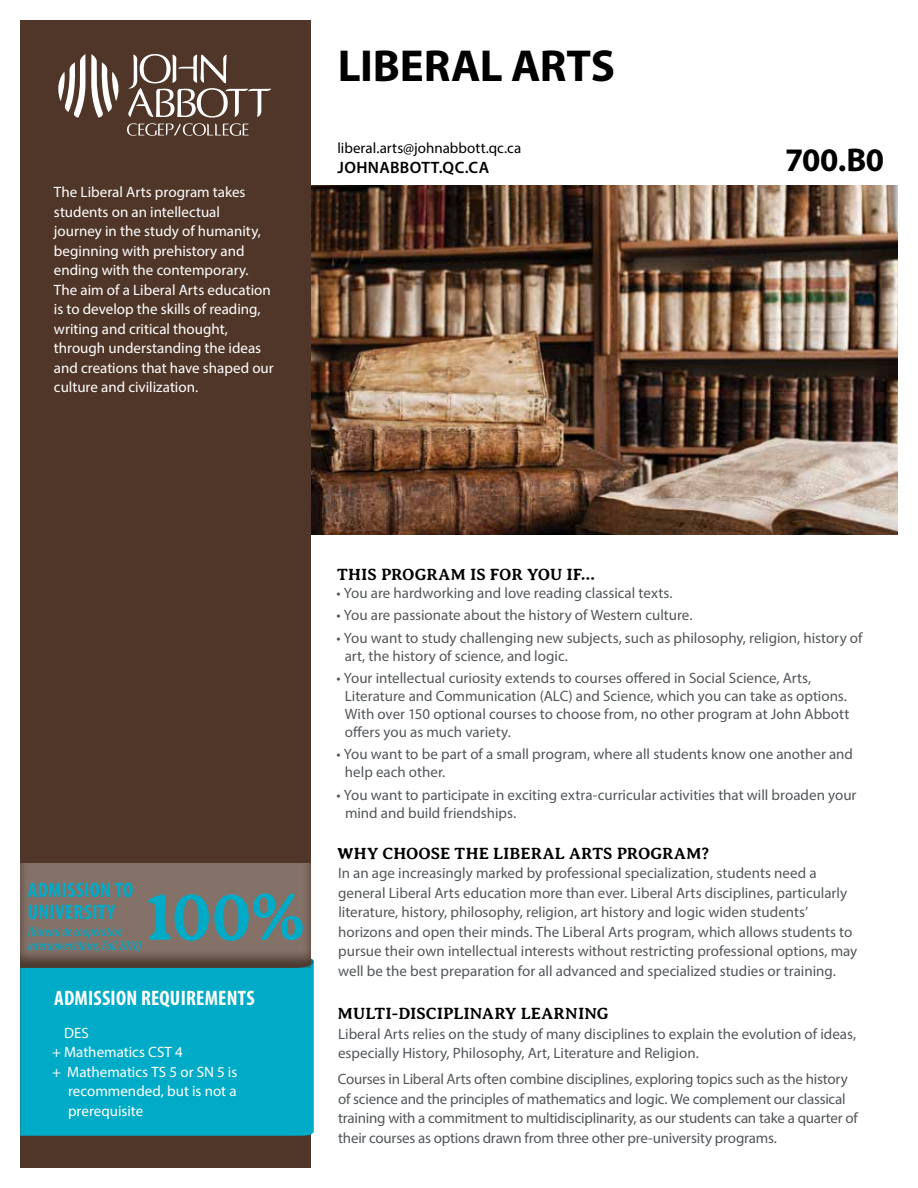
<style>
.page{position:relative;width:918px;height:1188px;background:#fff}
.page>*{position:absolute;margin:0;border:0;box-sizing:border-box;transform-origin:0 0}
.t1{font:700 69px "Averia Serif Libre";color:#00abc8}
.t2{font:700 45px "Myriad Pro";letter-spacing:-.005em;color:#000}
.t3{font:700 33px "Myriad Pro";color:#000}
.t4{font:700 condensed 21px "Myriad Pro";letter-spacing:.01em;color:#fff}
.t5{font:700 condensed 21px/22.5px "Myriad Pro";letter-spacing:.01em;color:#00abc8}
.t6{font:700 16.5px "Averia Serif Libre";letter-spacing:.005em;color:#000}
.t7{font:600 16.5px "Myriad Pro";letter-spacing:.02em;color:#000}
.t8{font:15px/19.5px "Myriad Pro";color:#53575a}
.t9{font:15px/19.5px "Myriad Pro";color:#fff}
.t10{font:15px "Myriad Pro";color:#000}
.t11{font:italic condensed 13.5px/13.5px "Myriad Pro";letter-spacing:.005em;color:#00abc8}
</style>
<div class="page">
<img style="left:310px;top:186px;width:588px;height:349px">
<div style="left:20px;top:20px;width:290px;height:1148px;background:#503629"></div>
<div style="left:20px;top:962px;width:294px;height:174px;background:#00abc8"></div>
<div style="left:19px;top:862px;width:293px;height:107px;background:#000;opacity:.75"></div>
<svg style="left:58px;top:54px;width:27px;height:64px"></svg>
<svg style="left:91px;top:54px;width:180px;height:82px"></svg>
<p class="t9" style="left:54px;top:182px;width:221px">The Liberal Arts program takes students on an intellectual<br>journey in the study of humanity, beginning with prehistory and ending with the contemporary.<br>The aim of a Liberal Arts education is to develop the skills of reading, writing and critical thought, through understanding the ideas and creations that have shaped our culture and civilization.</p>
<h2 class="t2" style="left:338px;top:36px;width:279px">LIBERAL ARTS</h2>
<p class="t10" style="left:338px;top:138px;width:185px">liberal.arts@johnabbott.qc.ca</p>
<h3 class="t3" style="left:785px;top:139px;width:101px">700.B0</h3>
<p class="t7" style="left:338px;top:157px;width:153px">JOHNABBOTT.QC.CA</p>
<h3 class="t5" style="left:28px;top:878px;width:107px">ADMISSION TO<br>UNIVERSITY</h3>
<p class="t11" style="left:28px;top:925px;width:116px">(Bureau de coopération interuniversitaire, Fall 2018)</p>
<h1 class="t1" style="left:144px;top:878px;width:164px">100%</h1>
<h3 class="t4" style="left:54px;top:985px;width:202px">ADMISSION REQUIREMENTS</h3>
<p class="t9" style="left:64px;top:1023px;width:26px">DES</p>
<p class="t9" style="left:52px;top:1042px;width:132px">+ Mathematics CST 4</p>
<p class="t9" style="left:52px;top:1062px;width:187px">+ Mathematics TS 5 or SN 5 is</p>
<p class="t9" style="left:68px;top:1081px;width:170px">recommended, but is not a</p>
<p class="t9" style="left:68px;top:1101px;width:77px">prerequisite</p>
<p class="t6" style="left:337px;top:565px;width:259px">THIS PROGRAM IS FOR YOU IF…</p>
<p class="t8" style="left:336px;top:583px;width:338px">• You are hardworking and love reading classical texts.</p>
<p class="t8" style="left:336px;top:605px;width:358px">• You are passionate about the history of Western culture.</p>
<p class="t8" style="left:345px;top:628px;width:519px;line-height:18px;text-indent:-8px">• You want to study challenging new subjects, such as philosophy, religion, history of art, the history of science, and logic.</p>
<p class="t8" style="left:345px;top:669px;width:506px;line-height:18px;text-indent:-8px">• Your intellectual curiosity extends to courses offered in Social Science, Arts, Literature and Communication (ALC) and Science, which you can take as options.<br>With over 150 optional courses to choose from, no other program at John Abbott offers you as much variety.</p>
<p class="t8" style="left:345px;top:745px;width:510px;line-height:18px;text-indent:-9px">• You want to be part of a small program, where all students know one another and help each other.</p>
<p class="t8" style="left:345px;top:785px;width:513px;line-height:18px;text-indent:-9px">• You want to participate in exciting extra-curricular activities that will broaden your mind and build friendships.</p>
<p class="t6" style="left:337px;top:844px;width:374px">WHY CHOOSE THE LIBERAL ARTS PROGRAM?</p>
<p class="t8" style="left:338px;top:863px;width:521px">In an age increasingly marked by professional specialization, students need a general Liberal Arts education more than ever. Liberal Arts disciplines, particularly literature, history, philosophy, religion, art history and logic widen students’ horizons and open their minds. The Liberal Arts program, which allows students to pursue their own intellectual interests without restricting professional options, may well be the best preparation for all advanced and specialized studies or training.</p>
<p class="t6" style="left:338px;top:1004px;width:273px">MULTI-DISCIPLINARY LEARNING</p>
<p class="t8" style="left:338px;top:1024px;width:520px">Liberal Arts relies on the study of many disciplines to explain the evolution of ideas, especially History, Philosophy, Art, Literature and Religion.</p>
<p class="t8" style="left:338px;top:1069px;width:522px">Courses in Liberal Arts often combine disciplines, exploring topics such as the history of science and the principles of mathematics and logic. We complement our classical training with a commitment to multidisciplinarity, as our students can take a quarter of their courses as options drawn from three other pre-university programs.</p>
</div>
